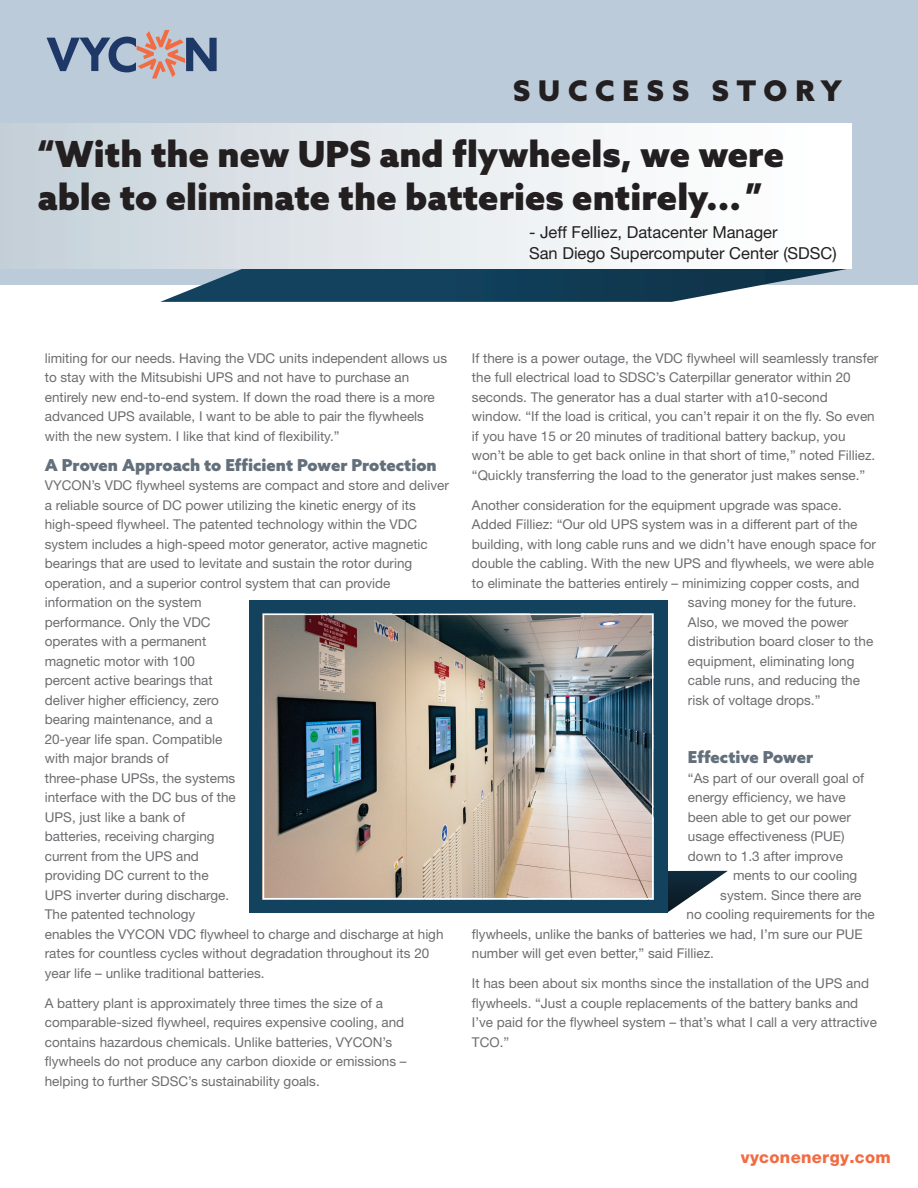
<style>
.page{position:relative;width:918px;height:1188px;background:#fff}
.page>*{position:absolute;margin:0;border:0;box-sizing:border-box;transform-origin:0 0}
.t1{font:900 36px/43.2px "Azo Sans";color:#231f20}
.t2{font:900 28.5px "Azo Sans";letter-spacing:.28em;color:#231f20}
.t3{font:16.5px/21px "Helvetica Neue";color:#231f20}
.t4{font:900 16.5px "Azo Sans";color:#63707c}
.t5{font:800 16.5px "Helvetica Neue";letter-spacing:.02em;color:#f26c43}
.t6{font:13.5px/19.5px "Helvetica Neue";color:#6c6d70}
</style>
<div class="page">
<div style="left:0;top:0;width:918px;height:284px;background:#bccbd9"></div>
<svg style="left:47px;top:30px;width:170px;height:49px"></svg>
<svg style="left:160px;top:268px;width:691px;height:34px"></svg>
<div style="left:0;top:123px;width:851px;height:145px;background:linear-gradient(to right,#c7d1da,#fff)"></div>
<svg style="left:667px;top:871px;width:61px;height:42px"></svg>
<div style="left:249px;top:601px;width:418px;height:312px;background:#13425e"></div>
<img style="left:262px;top:614px;width:388px;height:285px">
<div style="left:263px;top:614px;width:390px;height:285px;border:2px solid #fff"></div>
<p class="t2" style="left:513px;top:71px;width:330px">SUCCESS STORY</p>
<p class="t1" style="left:38px;top:132px;width:748px">“With the new UPS and flywheels, we were able to eliminate the batteries entirely...”</p>
<p class="t3" style="left:529px;top:221px;width:309px">- Jeff Felliez, Datacenter Manager<br>San Diego Supercomputer Center (SDSC)</p>
<p class="t6" style="left:45px;top:348px;width:404px">limiting for our needs. Having the VDC units independent allows us to stay with the Mitsubishi UPS and not have to purchase an entirely new end-to-end system. If down the road there is a more advanced UPS available, I want to be able to pair the flywheels with the new system. I like that kind of flexibility.”</p>
<p class="t4" style="left:45px;top:454px;width:393px">A Proven Approach to Efficient Power Protection</p>
<p class="t6" style="left:45px;top:476px;width:406px">VYCON’s VDC flywheel systems are compact and store and deliver a reliable source of DC power utilizing the kinetic energy of its high-speed flywheel. The patented technology within the VDC system includes a high-speed motor generator, active magnetic bearings that are used to levitate and sustain the rotor during operation, and a superior control system that can provide information on the system<br>performance. Only the VDC<br>operates with a permanent<br>magnetic motor with 100<br>percent active bearings that<br>deliver higher efficiency, zero<br>bearing maintenance, and a<br>20-year life span. Compatible<br>with major brands of<br>three-phase UPSs, the systems<br>interface with the DC bus of the<br>UPS, just like a bank of<br>batteries, receiving charging<br>current from the UPS and<br>providing DC current to the<br>UPS inverter during discharge.<br>The patented technology<br>enables the VYCON VDC flywheel to charge and discharge at high rates for countless cycles without degradation throughout its 20 year life – unlike traditional batteries.</p>
<p class="t6" style="left:45px;top:993px;width:363px">A battery plant is approximately three times the size of a comparable-sized flywheel, requires expensive cooling, and contains hazardous chemicals. Unlike batteries, VYCON’s flywheels do not produce any carbon dioxide or emissions – helping to further SDSC’s sustainability goals.</p>
<p class="t6" style="left:472px;top:348px;width:408px">If there is a power outage, the VDC flywheel will seamlessly transfer the full electrical load to SDSC’s Caterpillar generator within 20 seconds. The generator has a dual starter with a10-second window. “If the load is critical, you can’t repair it on the fly. So even if you have 15 or 20 minutes of traditional battery backup, you won’t be able to get back online in that short of time,” noted Filliez. “Quickly transferring the load to the generator just makes sense.”</p>
<p class="t6" style="left:472px;top:495px;width:371px">Another consideration for the equipment upgrade was space.</p>
<p class="t6" style="left:472px;top:515px;width:387px">Added Filliez: “Our old UPS system was in a different part of the</p>
<p class="t6" style="left:472px;top:534px;width:406px">building, with long cable runs and we didn’t have enough space for</p>
<p class="t6" style="left:472px;top:554px;width:404px">double the cabling. With the new UPS and flywheels, we were able</p>
<p class="t6" style="left:472px;top:573px;width:389px">to eliminate the batteries entirely – minimizing copper costs, and</p>
<p class="t6" style="left:688px;top:593px;width:170px">saving money for the future.</p>
<p class="t6" style="left:688px;top:612px;width:162px">Also, we moved the power</p>
<p class="t6" style="left:688px;top:631px;width:187px">distribution board closer to the</p>
<p class="t6" style="left:688px;top:651px;width:168px">equipment, eliminating long</p>
<p class="t6" style="left:688px;top:671px;width:174px">cable runs, and reducing the</p>
<p class="t6" style="left:688px;top:690px;width:134px">risk of voltage drops.”</p>
<p class="t4" style="left:688px;top:747px;width:127px">Effective Power</p>
<p class="t6" style="left:688px;top:768px;width:178px">“As part of our overall goal of</p>
<p class="t6" style="left:688px;top:788px;width:159px">energy efficiency, we have</p>
<p class="t6" style="left:688px;top:807px;width:165px">been able to get our power</p>
<p class="t6" style="left:688px;top:827px;width:158px">usage effectiveness (PUE)</p>
<p class="t6" style="left:688px;top:846px;width:157px">down to 1.3 after improve</p>
<p class="t6" style="left:733px;top:866px;width:126px">ments to our cooling</p>
<p class="t6" style="left:720px;top:885px;width:143px">system. Since there are</p>
<p class="t6" style="left:687px;top:905px;width:190px">no cooling requirements for the</p>
<p class="t6" style="left:472px;top:924px;width:392px">flywheels, unlike the banks of batteries we had, I’m sure our PUE</p>
<p class="t6" style="left:472px;top:944px;width:244px">number will get even better,” said Filliez.</p>
<p class="t6" style="left:472px;top:974px;width:407px">It has been about six months since the installation of the UPS and flywheels. “Just a couple replacements of the battery banks and I’ve paid for the flywheel system – that’s what I call a very attractive TCO.”</p>
<p class="t5" style="left:741px;top:1148px;width:151px">vyconenergy.com</p>
</div>
